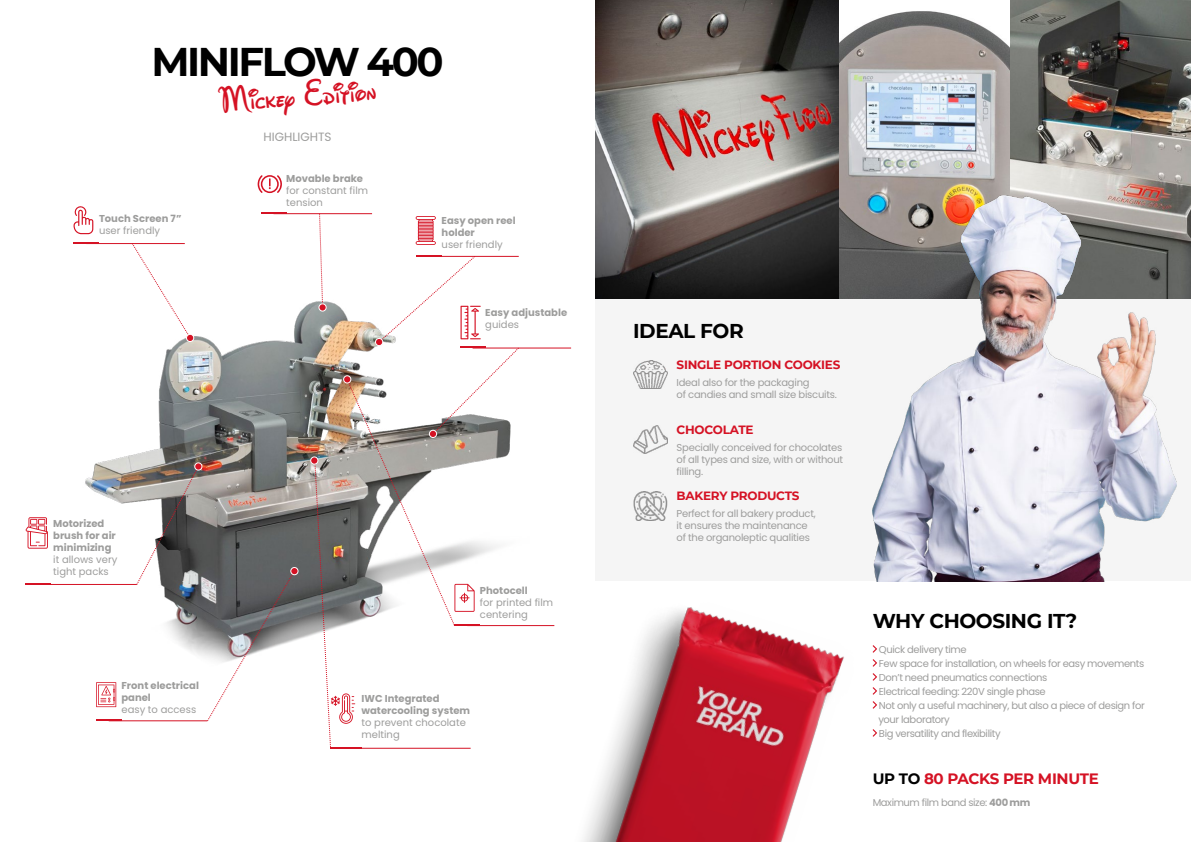
<style>
.page{position:relative;width:1191px;height:842px;background:#fff}
.page>*{position:absolute;margin:0;border:0;box-sizing:border-box;transform-origin:0 0}
.t1{font:700 40px "Montserrat";letter-spacing:-.06em;color:#000}
.t2{font:35px "Walt Disney Script";color:#d51224}
.t3{font:700 20px "Montserrat";letter-spacing:-.02em;color:#000}
.t4{font:700 15px "Montserrat";letter-spacing:-.02em;color:#d51224}
.t5{font:700 12px "Montserrat";letter-spacing:-.02em;color:#d51224}
.t6{font:12px "Poppins";color:#9d9d9c}
.t7{font:10px/14px "Poppins";letter-spacing:-.025em;color:#9d9d9c}
.t8{font:700 10px/12px "Poppins";color:#9d9d9c}
.t9{font:10px/12px "Poppins";color:#9d9d9c}
.s1{color:#000}
.s2{font-weight:700}
</style>
<div class="page">
<img style="left:85px;top:302px;width:454px;height:355px">
<svg style="left:73px;top:206px;width:20px;height:28px"></svg>
<hr style="left:74px;top:242px;width:25px;height:2px;background:#d51224">
<hr style="left:26px;top:583px;width:25px;height:2px;background:#d51224">
<hr style="left:96px;top:719px;width:25px;height:2px;background:#d51224">
<hr style="left:261px;top:212px;width:25px;height:2px;background:#d51224">
<hr style="left:86px;top:243px;width:99px;height:1px;background:#d51224">
<hr style="left:38px;top:584px;width:99px;height:1px;background:#d51224">
<hr style="left:109px;top:720px;width:98px;height:1px;background:#d51224">
<hr style="left:349px;top:748px;width:121px;height:1px;background:#d51224">
<hr style="left:273px;top:213px;width:99px;height:1px;background:#d51224">
<hr style="left:472px;top:348px;width:99px;height:1px;background:#d51224">
<hr style="left:467px;top:625px;width:87px;height:1px;background:#d51224">
<svg style="left:132px;top:243px;width:58px;height:94px"></svg>
<svg style="left:136px;top:466px;width:63px;height:119px"></svg>
<svg style="left:207px;top:570px;width:88px;height:152px"></svg>
<div style="left:186px;top:334px;width:8px;height:8px;background:#d51224;border-radius:50%"></div>
<div style="left:186px;top:334px;width:8px;height:8px;border:1px solid #fff;border-radius:50%"></div>
<div style="left:195px;top:463px;width:7px;height:7px;background:#d51224;border-radius:50%"></div>
<div style="left:194px;top:462px;width:8px;height:9px;border:1px solid #fff;border-radius:50%"></div>
<div style="left:291px;top:567px;width:7px;height:8px;background:#d51224;border-radius:50%"></div>
<div style="left:290px;top:567px;width:8px;height:8px;border:1px solid #fff;border-radius:50%"></div>
<div style="left:310px;top:456px;width:8px;height:9px;border:1px solid #fff;border-radius:50%"></div>
<svg style="left:258px;top:175px;width:24px;height:18px"></svg>
<svg style="left:314px;top:213px;width:205px;height:535px"></svg>
<svg style="left:96px;top:682px;width:20px;height:25px"></svg>
<svg style="left:25px;top:517px;width:23px;height:32px"></svg>
<img style="left:595px;top:0;width:596px;height:299px">
<div style="left:595px;top:300px;width:596px;height:281px;background:#f5f5f5"></div>
<img style="left:872px;top:195px;width:304px;height:386px">
<svg style="left:872px;top:645px;width:5px;height:8px"></svg>
<svg style="left:872px;top:659px;width:5px;height:8px"></svg>
<svg style="left:872px;top:673px;width:5px;height:8px"></svg>
<svg style="left:872px;top:687px;width:5px;height:8px"></svg>
<svg style="left:872px;top:701px;width:5px;height:8px"></svg>
<svg style="left:872px;top:729px;width:5px;height:8px"></svg>
<img style="left:633px;top:360px;width:34px;height:29px">
<img style="left:633px;top:425px;width:34px;height:29px">
<img style="left:633px;top:492px;width:34px;height:28px">
<img style="left:546px;top:607px;width:298px;height:235px">
<h1 class="t1" style="left:151px;top:33px;width:294px">MINIFLOW 400</h1>
<h2 class="t2" style="left:216px;top:79px;width:159px;rotate:-5deg">Mickey Edition</h2>
<p class="t6" style="left:263px;top:129px;width:70px">HIGHLIGHTS</p>
<p class="t8" style="left:99px;top:213px;width:84px">Touch Screen 7”</p>
<p class="t9" style="left:99px;top:225px;width:63px">user friendly</p>
<p class="t8" style="left:53px;top:517px;width:64px">Motorized brush for air minimizing</p>
<p class="t9" style="left:53px;top:553px;width:66px">it allows very tight packs</p>
<p class="t8" style="left:286px;top:172px;width:78px">Movable brake</p>
<p class="t9" style="left:286px;top:184px;width:83px">for constant film tension</p>
<p class="t8" style="left:441px;top:215px;width:75px">Easy open reel holder</p>
<p class="t9" style="left:441px;top:239px;width:63px">user friendly</p>
<p class="t8" style="left:485px;top:307px;width:83px">Easy adjustable</p>
<p class="t7" style="left:485px;top:318px;width:35px">guides</p>
<p class="t8" style="left:480px;top:584px;width:49px">Photocell</p>
<p class="t9" style="left:480px;top:596px;width:75px">for printed film centering</p>
<p class="t8" style="left:121px;top:679px;width:79px">Front electrical panel</p>
<p class="t9" style="left:121px;top:703px;width:76px">easy to access</p>
<p class="t8" style="left:361px;top:692px;width:110px">IWC Integrated watercooling system</p>
<p class="t9" style="left:361px;top:716px;width:106px">to prevent chocolate melting</p>
<h3 class="t3" style="left:633px;top:317px;width:112px">IDEAL FOR</h3>
<p class="t5" style="left:676px;top:356px;width:165px">SINGLE PORTION COOKIES</p>
<p class="t7" style="left:676px;top:376px;width:162px;line-height:12px">Ideal also for the packaging<br>of candies and small size biscuits.</p>
<p class="t5" style="left:676px;top:421px;width:79px">CHOCOLATE</p>
<p class="t7" style="left:676px;top:441px;width:168px;line-height:12px;text-align:justify">Specially conceived for chocolates of all types and size, with or without filling.</p>
<p class="t7" style="left:676px;top:508px;width:141px;line-height:12px">Perfect for all bakery product, it ensures the maintenance of the organoleptic qualities</p>
<p class="t5" style="left:676px;top:487px;width:124px">BAKERY PRODUCTS</p>
<h3 class="t3" style="left:872px;top:606px;width:206px">WHY CHOOSING IT?</h3>
<p class="t7" style="left:878px;top:642px;width:268px">Quick delivery time<br>Few space for installation, on wheels for easy movements Don’t need pneumatics connections<br>Electrical feeding: 220V single phase<br>Not only a useful machinery, but also a piece of design for your laboratory<br>Big versatility and flexibility</p>
<h3 class="t4" style="left:872px;top:767px;width:228px"><span class="s1">UP TO</span> 80 PACKS PER MINUTE</h3>
<p class="t7" style="left:872px;top:795px;width:159px">Maximum film band size: <span class="s2">400 mm</span></p>
</div>
